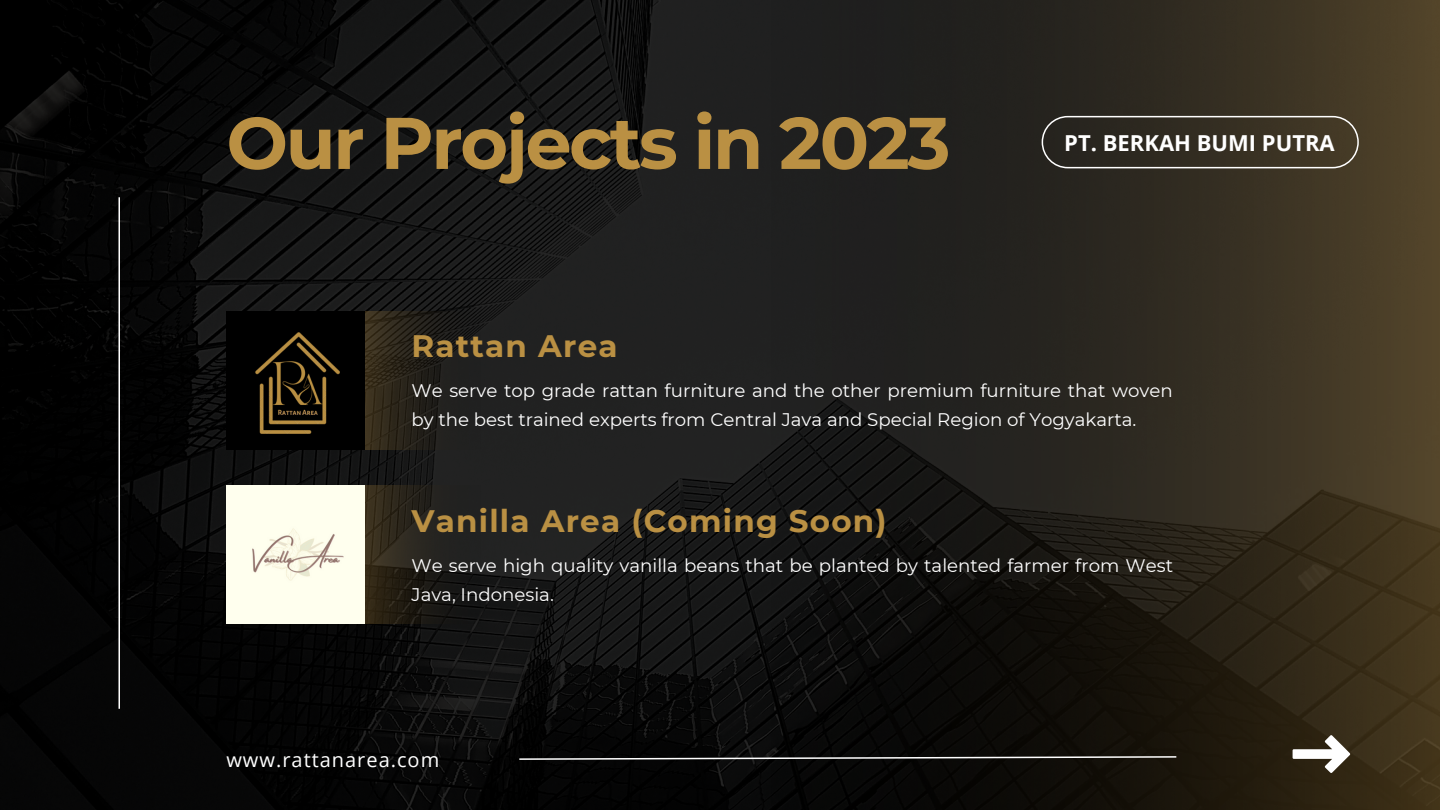
<style>
.page{position:relative;width:1440px;height:810px;background:#fff}
.page>*{position:absolute;margin:0;border:0;box-sizing:border-box;transform-origin:0 0}
.t1{font:700 73px "Montserrat";letter-spacing:-.035em;color:#ba9043}
.t2{font:700 31px "Montserrat";letter-spacing:.04em;color:#ba9043}
.t3{font:700 22px "Open Sans";color:#fff}
.t4{font:20px "Open Sans";letter-spacing:.05em;color:#fff}
.t5{font:18.2px/29px "Montserrat";color:#fff}
</style>
<div class="page">
<img style="left:0;top:0;width:770px;height:810px">
<svg style="left:770px;top:0;width:670px;height:810px;background:#28231a"></svg>
<svg style="left:364px;top:311px;width:116px;height:138px;background:#24211a"></svg>
<img style="left:226px;top:311px;width:138px;height:138px">
<svg style="left:364px;top:486px;width:116px;height:138px;background:#2c2821"></svg>
<img style="left:226px;top:486px;width:138px;height:138px">
<hr style="left:118px;top:197px;width:2px;height:512px;background:#fff">
<svg style="left:1293px;top:735px;width:57px;height:38px"></svg>
<svg style="left:518px;top:755px;width:660px;height:6px;background:#464644"></svg>
<svg style="left:1042px;top:116px;width:317px;height:52px;background:#3f392d"></svg>
<p class="t1" style="left:226px;top:98px;width:726px">Our Projects in 2023</p>
<p class="t3" style="left:1064px;top:128px;width:272px">PT. BERKAH BUMI PUTRA</p>
<p class="t2" style="left:412px;top:327px;width:208px">Rattan Area</p>
<p class="t5" style="left:412px;top:376px;width:763px">We serve top grade rattan furniture and the other premium furniture that woven by the best trained experts from Central Java and Special Region of Yogyakarta.</p>
<p class="t2" style="left:412px;top:502px;width:477px">Vanilla Area (Coming Soon)</p>
<p class="t5" style="left:412px;top:551px;width:763px">We serve high quality vanilla beans that be planted by talented farmer from West<br>Java, Indonesia.</p>
<p class="t4" style="left:226px;top:746px;width:214px">www.rattanarea.com</p>
</div>
